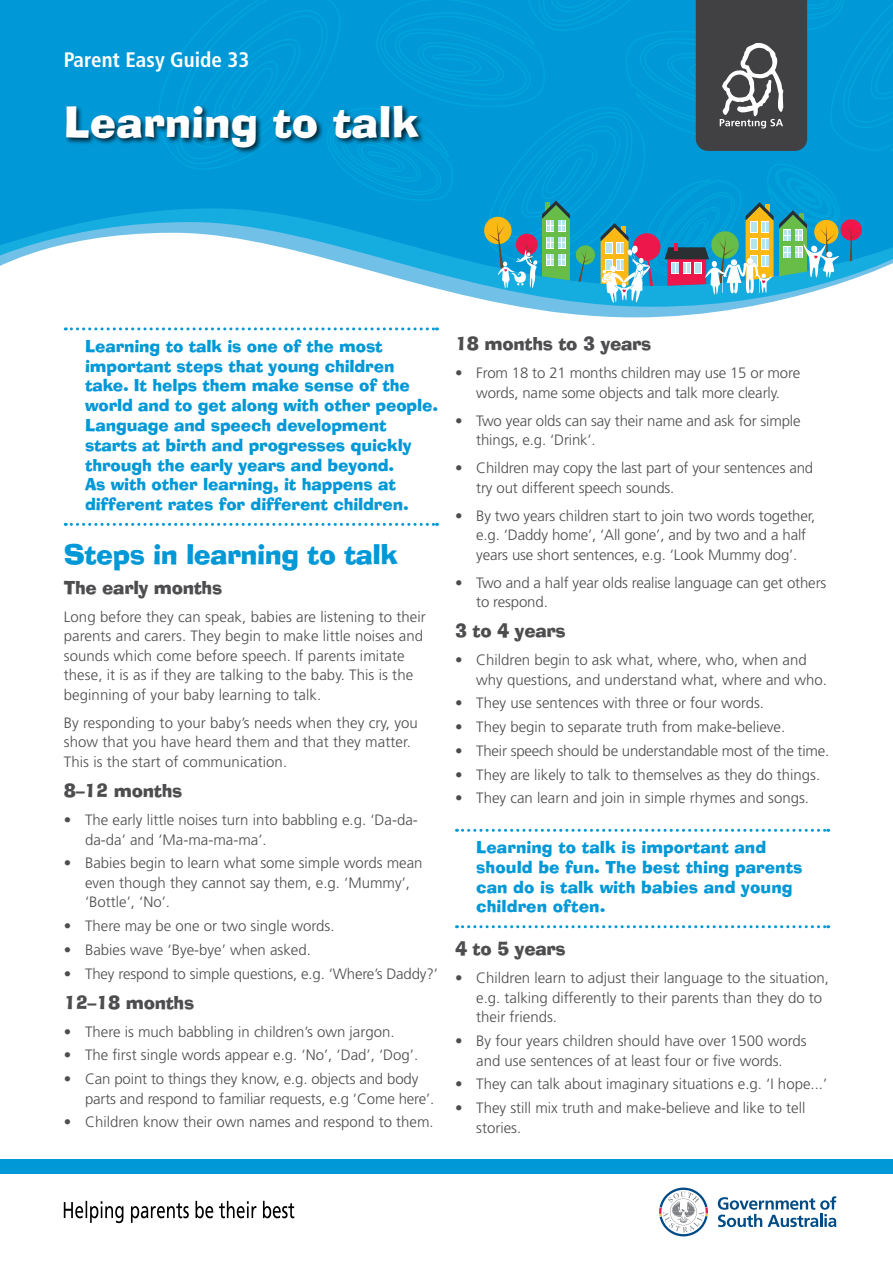
<style>
.page{position:relative;width:893px;height:1263px;background:#fff}
.page>*{position:absolute;margin:0;border:0;box-sizing:border-box;transform-origin:0 0}
.t1{font:42px "Ad Lib BT";color:#fff}
.t2{font:27px "Ad Lib BT";letter-spacing:-.02em;color:#0098d6}
.t3{font:700 condensed 21px "Frutiger LT Std";color:#fff}
.t4{font:18px "Ad Lib BT";letter-spacing:-.02em;color:#4d4d4f}
.t5{font:16.5px/19.8px "Ad Lib BT";letter-spacing:-.01em;color:#0098d6}
.t6{font:300 15px/19.5px "Frutiger LT Std";color:#4d4d4f}
</style>
<div class="page">
<svg style="left:521px;top:307px;width:225px;height:10px;fill:#71c0e7"></svg>
<svg style="left:501px;top:303px;width:266px;height:4px"></svg>
<svg style="left:0;top:0;width:133px;height:266px;background:#1aa3da"></svg>
<svg style="left:133px;top:0;width:760px;height:303px;background:#2d9fca"></svg>
<svg style="left:64px;top:1201px;width:230px;height:22px"></svg>
<svg style="left:718px;top:1196px;width:118px;height:31px"></svg>
<svg style="left:659px;top:1187px;width:49px;height:49px"></svg>
<div style="left:65px;top:104px;width:361px;height:50px;background:#000;opacity:.75"></div>
<svg style="left:65px;top:327px;width:372px;height:3px"></svg>
<svg style="left:65px;top:523px;width:372px;height:3px"></svg>
<svg style="left:456px;top:829px;width:373px;height:3px"></svg>
<svg style="left:456px;top:925px;width:373px;height:3px"></svg>
<div style="left:0;top:1159px;width:893px;height:15px;background:#0098d6"></div>
<h3 class="t3" style="left:64px;top:47px;width:187px">Parent Easy Guide 33</h3>
<h1 class="t1" style="left:64px;top:95px;width:357px">Learning to talk</h1>
<p class="t5" style="left:85px;top:336px;width:354px">Learning to talk is one of the most important steps that young children take. It helps them make sense of the world and to get along with other people.<br>Language and speech development starts at birth and progresses quickly through the early years and beyond.<br>As with other learning, it happens at different rates for different children.</p>
<h2 class="t2" style="left:64px;top:537px;width:336px">Steps in learning to talk</h2>
<p class="t4" style="left:64px;top:576px;width:160px">The early months</p>
<p class="t6" style="left:64px;top:607px;width:364px">Long before they can speak, babies are listening to their parents and carers. They begin to make little noises and sounds which come before speech. If parents imitate these, it is as if they are talking to the baby. This is the beginning of your baby learning to talk.</p>
<p class="t6" style="left:64px;top:713px;width:356px">By responding to your baby’s needs when they cry, you show that you have heard them and that they matter.<br>This is the start of communication.</p>
<p class="t4" style="left:64px;top:779px;width:120px">8–12 months</p>
<p class="t6" style="left:85px;top:810px;width:334px;text-indent:-21px">• The early little noises turn into babbling e.g. ‘Da-da&shy;da-da’ and ’Ma-ma-ma-ma’.</p>
<p class="t6" style="left:85px;top:853px;width:339px;text-indent:-21px">• Babies begin to learn what some simple words mean even though they cannot say them, e.g. ‘Mummy’, ‘Bottle’, ‘No’.</p>
<p class="t6" style="left:64px;top:916px;width:272px">• There may be one or two single words.</p>
<p class="t6" style="left:64px;top:940px;width:249px">• Babies wave ‘Bye-bye’ when asked.</p>
<p class="t6" style="left:64px;top:964px;width:376px">• They respond to simple questions, e.g. ‘Where’s Daddy?’</p>
<p class="t4" style="left:64px;top:991px;width:132px">12–18 months</p>
<p class="t6" style="left:64px;top:1022px;width:332px">• There is much babbling in children’s own jargon.</p>
<p class="t6" style="left:64px;top:1046px;width:356px">• The first single words appear e.g. ‘No’, ‘Dad’, ‘Dog’.</p>
<p class="t6" style="left:85px;top:1069px;width:351px;text-indent:-21px">• Can point to things they know, e.g. objects and body parts and respond to familiar requests, e.g ‘Come here’.</p>
<p class="t6" style="left:64px;top:1113px;width:371px">• Children know their own names and respond to them.</p>
<p class="t4" style="left:455px;top:332px;width:198px">18 months to 3 years</p>
<p class="t6" style="left:455px;top:363px;width:347px;text-align:center">• From 18 to 21 months children may use 15 or more words, name some objects and talk more clearly.</p>
<p class="t6" style="left:476px;top:411px;width:326px;text-indent:-21px">• Two year olds can say their name and ask for simple things, e.g. ‘Drink’.</p>
<p class="t6" style="left:476px;top:458px;width:338px;text-indent:-21px">• Children may copy the last part of your sentences and try out different speech sounds.</p>
<p class="t6" style="left:476px;top:506px;width:341px;text-indent:-21px">• By two years children start to join two words together, e.g. ‘Daddy home’, ‘All gone’, and by two and a half years use short sentences, e.g. ‘Look Mummy dog’.</p>
<p class="t6" style="left:476px;top:573px;width:352px;text-indent:-21px">• Two and a half year olds realise language can get others to respond.</p>
<p class="t4" style="left:455px;top:619px;width:112px">3 to 4 years</p>
<p class="t6" style="left:476px;top:650px;width:352px;text-indent:-21px">• Children begin to ask what, where, who, when and why questions, and understand what, where and who.</p>
<p class="t6" style="left:455px;top:694px;width:311px">• They use sentences with three or four words.</p>
<p class="t6" style="left:455px;top:717px;width:332px">• They begin to separate truth from make-believe.</p>
<p class="t6" style="left:455px;top:741px;width:376px">• Their speech should be understandable most of the time.</p>
<p class="t6" style="left:455px;top:765px;width:367px">• They are likely to talk to themselves as they do things.</p>
<p class="t6" style="left:455px;top:789px;width:356px">• They can learn and join in simple rhymes and songs.</p>
<p class="t5" style="left:476px;top:837px;width:328px">Learning to talk is important and should be fun. The best thing parents can do is talk with babies and young children often.</p>
<p class="t4" style="left:455px;top:937px;width:112px">4 to 5 years</p>
<p class="t6" style="left:476px;top:969px;width:354px;text-indent:-21px">• Children learn to adjust their language to the situation, e.g. talking differently to their parents than they do to their friends.</p>
<p class="t6" style="left:455px;top:1031px;width:353px;text-align:center">• By four years children should have over 1500 words and use sentences of at least four or five words.</p>
<p class="t6" style="left:455px;top:1075px;width:374px">• They can talk about imaginary situations e.g. ‘I hope...’</p>
<p class="t6" style="left:476px;top:1098px;width:331px;text-indent:-21px">• They still mix truth and make-believe and like to tell stories.</p>
</div>
